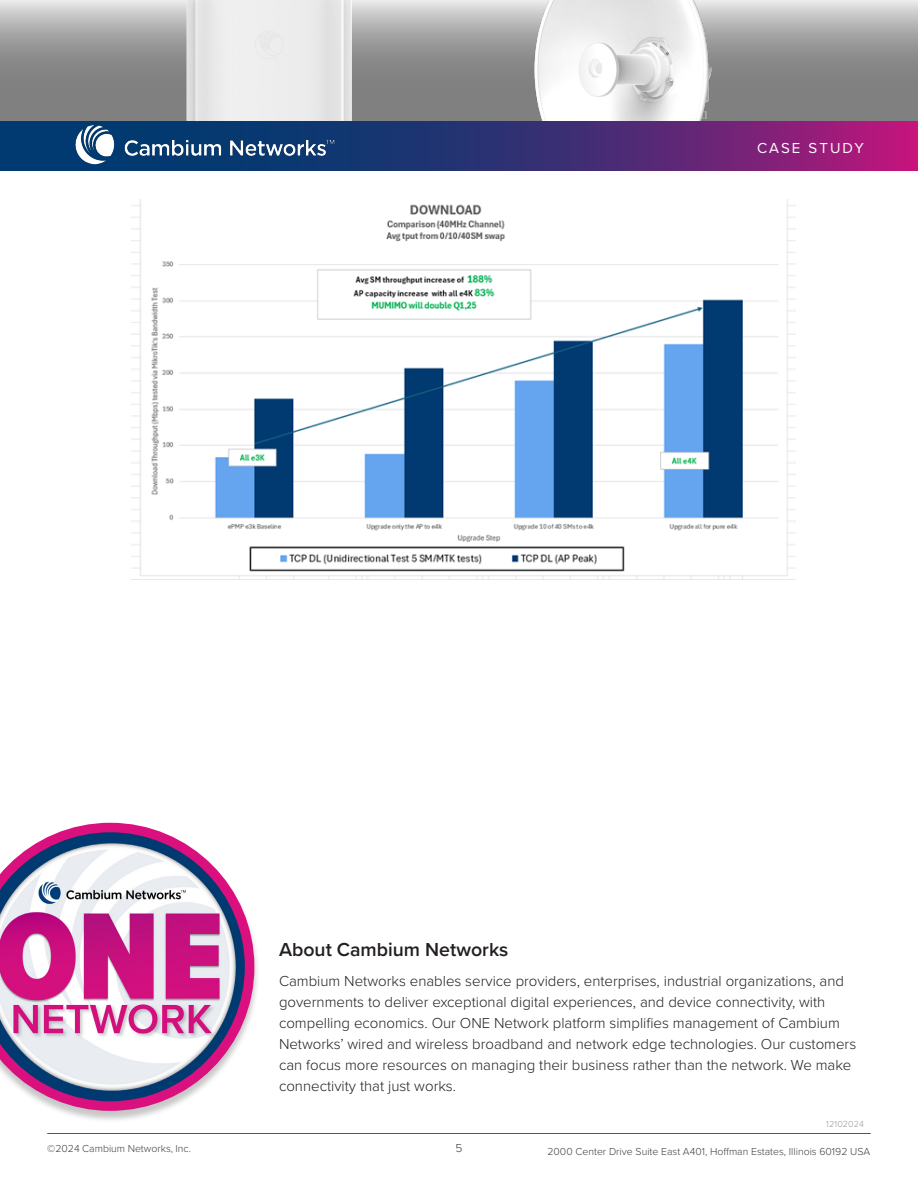
<style>
.page{position:relative;width:918px;height:1188px;background:#fff}
.page>*{position:absolute;margin:0;border:0;box-sizing:border-box;transform-origin:0 0}
.Body_copy{font:600 19.5px "Proxima Nova";color:#231f20}
.Body_copy-2{font:300 15px/21px "Proxima Nova";color:#231f20}
.t1{font:15px "Proxima Nova";letter-spacing:.135em;color:#fff}
.t2{font:300 12px "Proxima Nova";color:#3e3e3f}
.t3{font:300 10.5px "Proxima Nova";color:#3e3e3f}
.t4{font:300 9px "Proxima Nova";letter-spacing:.01em;color:#97999c}
</style>
<div class="page">
<hr style="left:47px;top:1134px;width:824px;height:1px;background:#003a70">
<svg style="left:0;top:121px;width:918px;height:50px;background:#4c2b74"></svg>
<img style="left:51px;top:124px;width:288px;height:43px">
<div style="left:0;top:824px;width:260px;height:299px;background:#231f20;opacity:.25"></div>
<svg style="left:0;top:823px;width:254px;height:288px"></svg>
<img style="left:131px;top:200px;width:665px;height:380px">
<svg style="left:459px;top:0;width:459px;height:121px;background:#999"></svg>
<img style="left:473px;top:0;width:299px;height:121px">
<img style="left:0;top:0;width:459px;height:121px">
<p class="t1" style="left:757px;top:137px;width:108px">CASE STUDY</p>
<p class="Body_copy" style="left:279px;top:935px;width:231px">About Cambium Networks</p>
<p class="Body_copy-2" style="left:279px;top:970px;width:579px">Cambium Networks enables service providers, enterprises, industrial organizations, and governments to deliver exceptional digital experiences, and device connectivity, with compelling economics. Our ONE Network platform simplifies management of Cambium Networks’ wired and wireless broadband and network edge technologies. Our customers can focus more resources on managing their business rather than the network. We make connectivity that just works.</p>
<p class="t3" style="left:47px;top:1140px;width:145px">©2024 Cambium Networks, Inc.</p>
<p class="t2" style="left:456px;top:1139px;width:8px">5</p>
<p class="t4" style="left:826px;top:1117px;width:39px">12102024</p>
<p class="t3" style="left:547px;top:1144px;width:324px">2000 Center Drive Suite East A401, Hoffman Estates, Illinois 60192 USA</p>
</div>
